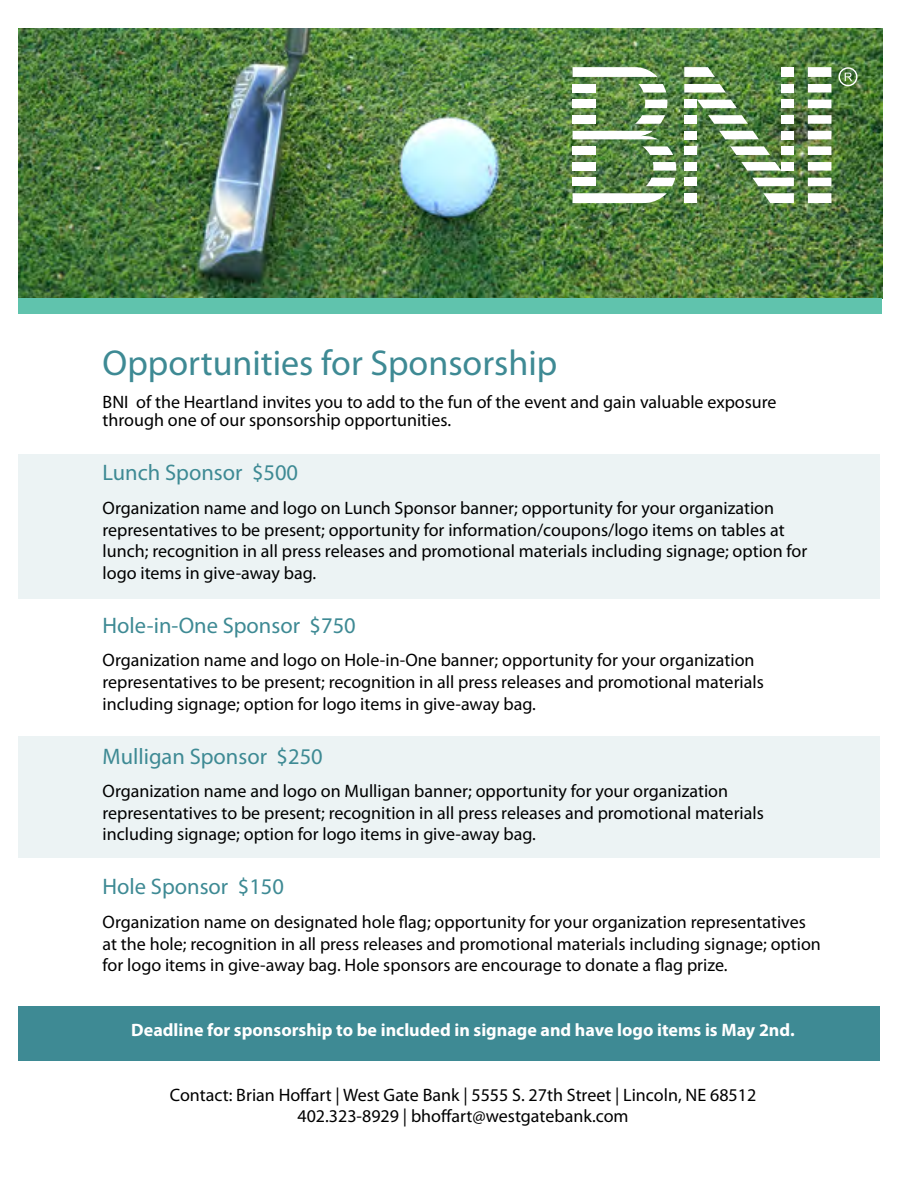
<style>
.page{position:relative;width:918px;height:1188px;background:#fff}
.page>*{position:absolute;margin:0;border:0;box-sizing:border-box;transform-origin:0 0}
.t1{font:36px "Myriad Pro";color:#3e8a94}
.t2{font:22.5px "Myriad Pro";color:#3e8a94}
.t3{font:18px/21.6px "Myriad Pro";color:#000}
.t4{font:700 18px "Myriad Pro";color:#fff}
</style>
<div class="page">
<div style="left:18px;top:1006px;width:862px;height:55px;background:#3e8a94"></div>
<div style="left:18px;top:736px;width:862px;height:122px;background:#ecf3f4"></div>
<div style="left:18px;top:454px;width:862px;height:144px;background:#ecf3f4"></div>
<img style="left:18px;top:28px;width:864px;height:270px">
<img style="left:808px;top:67px;width:23px;height:136px">
<svg style="left:684px;top:67px;width:42px;height:26px"></svg>
<div style="left:573px;top:146px;width:23px;height:9px;background:#fff"></div>
<div style="left:573px;top:100px;width:23px;height:8px;background:#fff"></div>
<div style="left:573px;top:115px;width:23px;height:9px;background:#fff"></div>
<div style="left:573px;top:84px;width:23px;height:9px;background:#fff"></div>
<div style="left:573px;top:162px;width:23px;height:9px;background:#fff"></div>
<div style="left:573px;top:178px;width:23px;height:8px;background:#fff"></div>
<svg style="left:573px;top:193px;width:94px;height:10px"></svg>
<svg style="left:642px;top:146px;width:31px;height:9px"></svg>
<svg style="left:653px;top:162px;width:23px;height:9px"></svg>
<svg style="left:646px;top:178px;width:29px;height:8px"></svg>
<svg style="left:645px;top:100px;width:22px;height:8px"></svg>
<svg style="left:638px;top:84px;width:28px;height:9px"></svg>
<svg style="left:635px;top:115px;width:30px;height:9px"></svg>
<svg style="left:573px;top:131px;width:85px;height:8px"></svg>
<svg style="left:573px;top:67px;width:85px;height:11px"></svg>
<div style="left:684px;top:162px;width:12px;height:9px;background:#fff"></div>
<div style="left:684px;top:131px;width:12px;height:8px;background:#fff"></div>
<div style="left:684px;top:193px;width:12px;height:10px;background:#fff"></div>
<div style="left:684px;top:178px;width:12px;height:8px;background:#fff"></div>
<div style="left:684px;top:115px;width:12px;height:9px;background:#fff"></div>
<div style="left:684px;top:146px;width:12px;height:9px;background:#fff"></div>
<div style="left:782px;top:131px;width:12px;height:8px;background:#fff"></div>
<div style="left:782px;top:115px;width:12px;height:9px;background:#fff"></div>
<div style="left:782px;top:100px;width:12px;height:8px;background:#fff"></div>
<div style="left:782px;top:67px;width:12px;height:10px;background:#fff"></div>
<div style="left:782px;top:84px;width:12px;height:9px;background:#fff"></div>
<div style="left:782px;top:146px;width:12px;height:9px;background:#fff"></div>
<svg style="left:719px;top:131px;width:40px;height:8px"></svg>
<svg style="left:730px;top:146px;width:40px;height:9px"></svg>
<svg style="left:708px;top:115px;width:40px;height:9px"></svg>
<svg style="left:763px;top:193px;width:31px;height:10px"></svg>
<svg style="left:752px;top:178px;width:42px;height:8px"></svg>
<svg style="left:839px;top:67px;width:19px;height:19px"></svg>
<svg style="left:697px;top:100px;width:40px;height:8px"></svg>
<div style="left:684px;top:100px;width:12px;height:8px;background:#fff"></div>
<svg style="left:741px;top:162px;width:40px;height:9px"></svg>
<div style="left:782px;top:162px;width:12px;height:9px;background:#fff"></div>
<div style="left:18px;top:298px;width:864px;height:16px;background:#60c3ad"></div>
<h1 class="t1" style="left:103px;top:340px;width:456px">Opportunities for Sponsorship</h1>
<p class="t3" style="left:103px;top:393px;width:676px;line-height:18px">BNI of the Heartland invites you to add to the fun of the event and gain valuable exposure through one of our sponsorship opportunities.</p>
<p class="t2" style="left:103px;top:459px;width:197px">Lunch Sponsor $500</p>
<p class="t3" style="left:103px;top:497px;width:706px">Organization name and logo on Lunch Sponsor banner; opportunity for your organization representatives to be present; opportunity for information/coupons/logo items on tables at lunch; recognition in all press releases and promotional materials including signage; option for logo items in give-away bag.</p>
<p class="t2" style="left:103px;top:611px;width:255px">Hole-in-One Sponsor $750</p>
<p class="t3" style="left:103px;top:649px;width:663px">Organization name and logo on Hole-in-One banner; opportunity for your organization representatives to be present; recognition in all press releases and promotional materials including signage; option for logo items in give-away bag.</p>
<p class="t2" style="left:103px;top:742px;width:222px">Mulligan Sponsor $250</p>
<p class="t3" style="left:103px;top:780px;width:663px">Organization name and logo on Mulligan banner; opportunity for your organization representatives to be present; recognition in all press releases and promotional materials including signage; option for logo items in give-away bag.</p>
<p class="t2" style="left:103px;top:873px;width:183px">Hole Sponsor $150</p>
<p class="t3" style="left:103px;top:911px;width:720px">Organization name on designated hole flag; opportunity for your organization representatives at the hole; recognition in all press releases and promotional materials including signage; option for logo items in give-away bag. Hole sponsors are encourage to donate a flag prize.</p>
<p class="t4" style="left:131px;top:1018px;width:665px">Deadline for sponsorship to be included in signage and have logo items is May 2nd.</p>
<p class="t3" style="left:170px;top:1084px;width:588px;text-align:center">Contact: Brian Hoffart | West Gate Bank | 5555 S. 27th Street | Lincoln, NE 68512<br>402.323-8929 | bhoffart@westgatebank.com</p>
</div>
